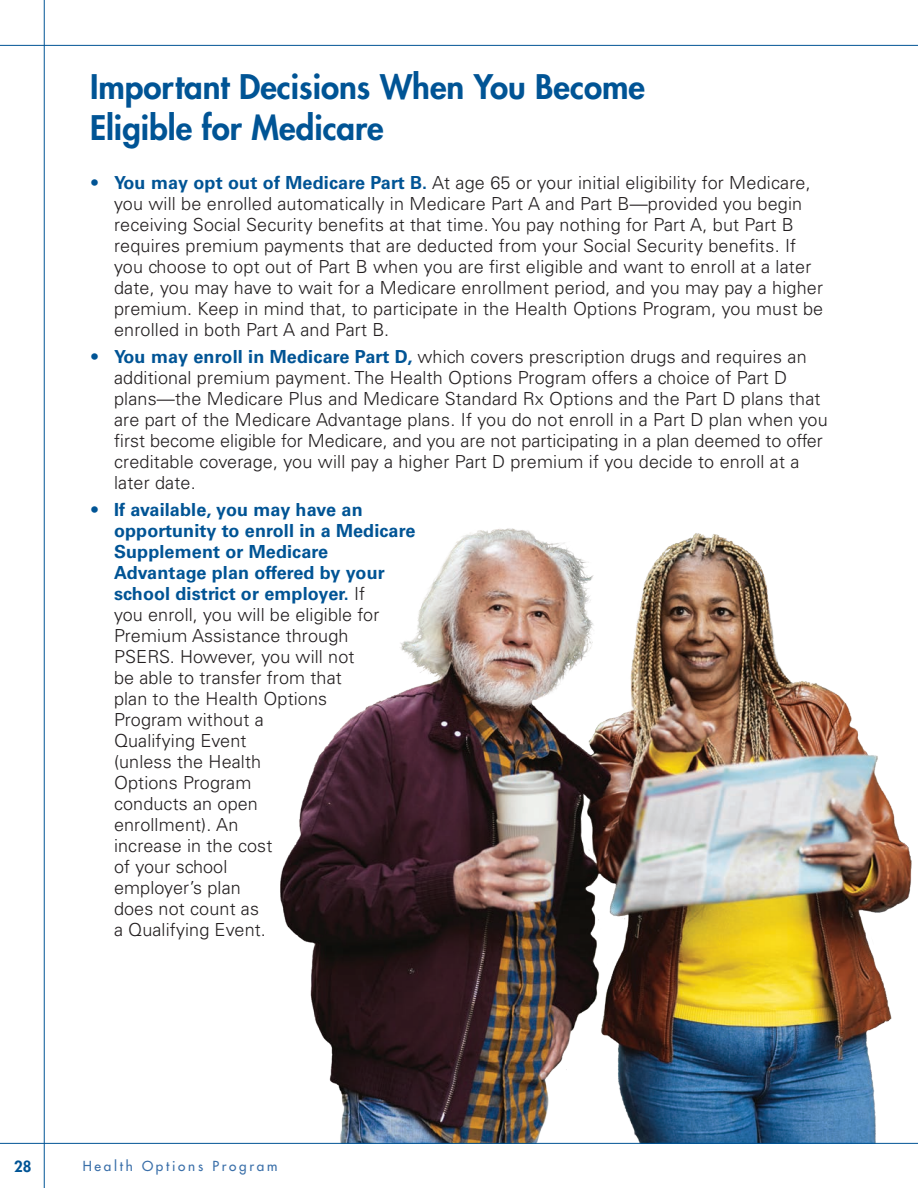
<style>
.page{position:relative;width:918px;height:1188px;background:#fff}
.page>*{position:absolute;margin:0;border:0;box-sizing:border-box;transform-origin:0 0}
.CK_A_head{font:800 33px/40.5px "Futura Std";color:#005495}
.t1{font:300 18px/21px "Univers LT Std";letter-spacing:.01em;color:#231f20}
.t2{font:800 15px "Futura Std";color:#005495}
.t3{font:500 13.5px "Futura Std";letter-spacing:.2em;color:#3a6fa9}
.s1{color:#005495}
.s2{font-weight:700;color:#005495}
</style>
<div class="page">
<hr style="left:44px;top:0;width:1px;height:1188px;background:#005495">
<img style="left:259px;top:528px;width:659px;height:615px">
<hr style="left:0;top:45px;width:918px;height:1px;background:#005495">
<hr style="left:0;top:1143px;width:918px;height:1px;background:#005495">
<h1 class="CK_A_head" style="left:90px;top:67px;width:557px">Important Decisions When You Become<br>Eligible for Medicare</h1>
<p class="t1" style="left:114px;top:172px;width:711px;text-indent:-24px"><span class="s1">•</span> <span class="s2">You may opt out of Medicare Part B.</span> At age 65 or your initial eligibility for Medicare, you will be enrolled automatically in Medicare Part A and Part B—provided you begin receiving Social Security benefits at that time. You pay nothing for Part A, but Part B requires premium payments that are deducted from your Social Security benefits. If you choose to opt out of Part B when you are first eligible and want to enroll at a later date, you may have to wait for a Medicare enrollment period, and you may pay a higher premium. Keep in mind that, to participate in the Health Options Program, you must be enrolled in both Part A and Part B.</p>
<p class="t1" style="left:114px;top:346px;width:715px;text-indent:-24px"><span class="s1">•</span> <span class="s2">You may enroll in Medicare Part D,</span> which covers prescription drugs and requires an additional premium payment. The Health Options Program offers a choice of Part D plans—the Medicare Plus and Medicare Standard Rx Options and the Part D plans that are part of the Medicare Advantage plans. If you do not enroll in a Part D plan when you first become eligible for Medicare, and you are not participating in a plan deemed to offer creditable coverage, you will pay a higher Part D premium if you decide to enroll at a later date.</p>
<p class="t1" style="left:114px;top:499px;width:303px;text-indent:-24px"><span class="s1">•</span> <span class="s2">If available, you may have an opportunity to enroll in a Medicare<br>Supplement or Medicare<br>Advantage plan offered by your school district or employer.</span> If<br>you enroll, you will be eligible for<br>Premium Assistance through<br>PSERS. However, you will not<br>be able to transfer from that<br>plan to the Health Options<br>Program without a<br>Qualifying Event<br>(unless the Health<br>Options Program<br>conducts an open<br>enrollment). An<br>increase in the cost<br>of your school<br>employer’s plan<br>does not count as<br>a Qualifying Event.</p>
<p class="t2" style="left:14px;top:1157px;width:19px">28</p>
<p class="t3" style="left:83px;top:1158px;width:196px">Health Options Program</p>
</div>
